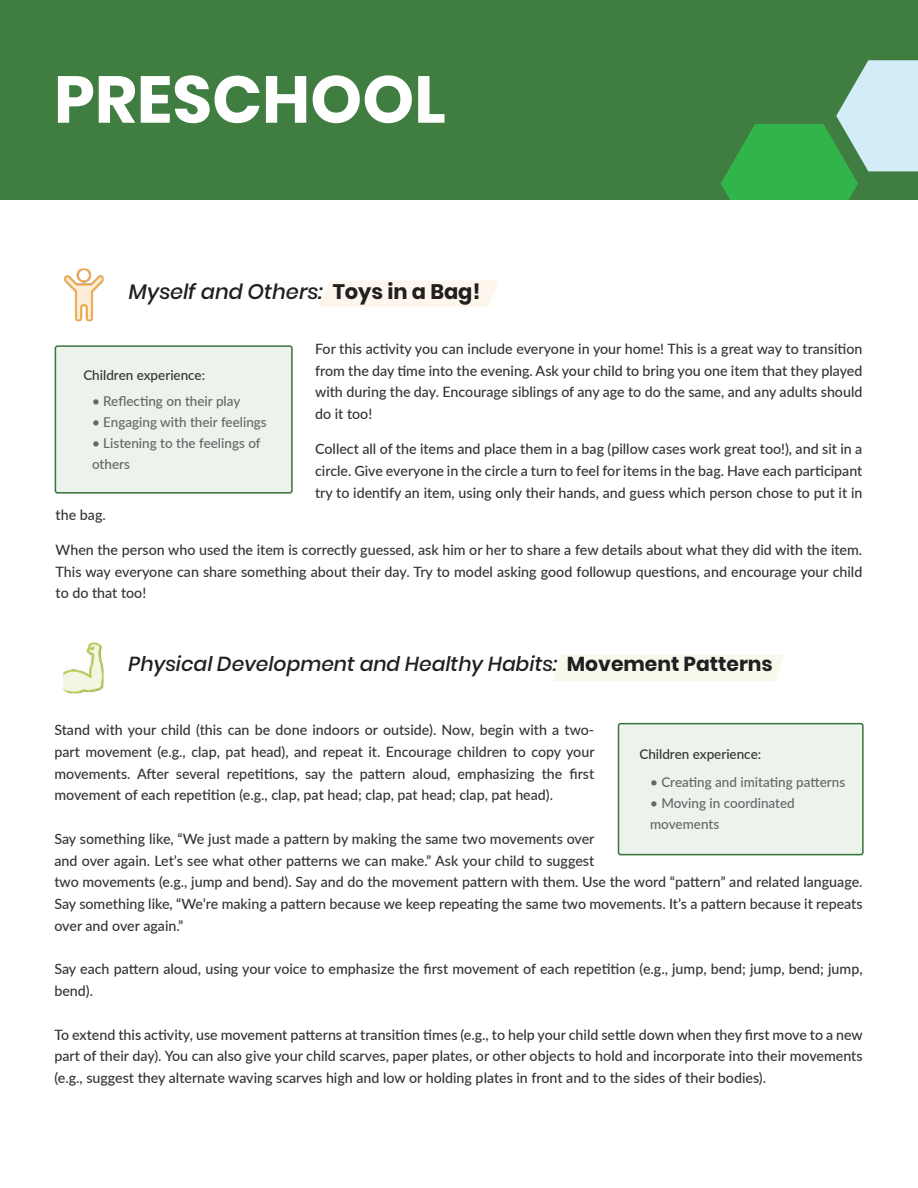
<style>
.page{position:relative;width:918px;height:1188px;background:#fff}
.page>*{position:absolute;margin:0;border:0;box-sizing:border-box;transform-origin:0 0}
.t1{font:700 66px "Poppins";color:#fff}
.t2{font:italic 500 21px "Poppins";color:#231f20}
.t3{font:italic 500 20.25px "Poppins";color:#231f20}
.t4{font:500 14.25px/21.8px "Lato";color:#333;text-align:justify}
.t5{font:500 13.5px/21px "Lato";color:#656666}
.t6{font:500 13.5px "Lato";color:#323332}
.s1{font-weight:700;font-style:normal}
</style>
<div class="page">
<div style="left:0;top:0;width:918px;height:200px;background:#3f7e40"></div>
<svg style="left:721px;top:60px;width:197px;height:140px"></svg>
<div style="left:553px;top:655px;width:231px;height:26px;background:#f6f9ec"></div>
<div style="left:618px;top:724px;width:245px;height:131px;background:#ecf2ec"></div>
<img style="left:63px;top:643px;width:41px;height:50px">
<div style="left:55px;top:347px;width:237px;height:147px;background:#ecf2ec"></div>
<div style="left:318px;top:281px;width:181px;height:26px;background:#fdf6ec"></div>
<img style="left:64px;top:269px;width:40px;height:52px">
<h1 class="t1" style="left:54px;top:61px;width:393px">PRESCHOOL</h1>
<h2 class="t2" style="left:129px;top:279px;width:353px">Myself and Others: <span class="s1">Toys in a Bag!</span></h2>
<p class="t6" style="left:83px;top:365px;width:123px">Children experience:</p>
<p class="t5" style="left:92px;top:390px;width:150px">• Reflecting on their play</p>
<p class="t5" style="left:92px;top:411px;width:176px">• Engaging with their feelings</p>
<p class="t5" style="left:92px;top:432px;width:170px">• Listening to the feelings of others</p>
<p class="t4" style="left:315px;top:337px;width:549px">For this activity you can include everyone in your home! This is a great way to transition from the day time into the evening. Ask your child to bring you one item that they played with during the day. Encourage siblings of any age to do the same, and any adults should do it too!</p>
<p class="t4" style="left:315px;top:438px;width:549px">Collect all of the items and place them in a bag (pillow cases work great too!), and sit in a circle. Give everyone in the circle a turn to feel for items in the bag. Have each participant try to identify an item, using only their hands, and guess which person chose to put it in</p>
<p class="t4" style="left:56px;top:503px;width:52px">the bag.</p>
<p class="t4" style="left:56px;top:538px;width:808px">When the person who used the item is correctly guessed, ask him or her to share a few details about what they did with the item.<br>This way everyone can share something about their day. Try to model asking good followup questions, and encourage your child to do that too!</p>
<h3 class="t3" style="left:129px;top:652px;width:646px">Physical Development and Healthy Habits: <span class="s1">Movement Patterns</span></h3>
<p class="t4" style="left:54px;top:718px;width:542px">Stand with your child (this can be done indoors or outside). Now, begin with a two&shy;part movement (e.g., clap, pat head), and repeat it. Encourage children to copy your movements. After several repetitions, say the pattern aloud, emphasizing the first movement of each repetition (e.g., clap, pat head; clap, pat head; clap, pat head).</p>
<p class="t4" style="left:54px;top:827px;width:810px;text-align:left">Say something like, “We just made a pattern by making the same two movements over<br>and over again. Let’s see what other patterns we can make.” Ask your child to suggest<br>two movements (e.g., jump and bend). Say and do the movement pattern with them. Use the word “pattern” and related language.<br>Say something like, “We’re making a pattern because we keep repeating the same two movements. It’s a pattern because it repeats over and over again.”</p>
<p class="t4" style="left:54px;top:958px;width:810px">Say each pattern aloud, using your voice to emphasize the first movement of each repetition (e.g., jump, bend; jump, bend; jump, bend).</p>
<p class="t4" style="left:54px;top:1023px;width:810px">To extend this activity, use movement patterns at transition times (e.g., to help your child settle down when they first move to a new part of their day). You can also give your child scarves, paper plates, or other objects to hold and incorporate into their movements (e.g., suggest they alternate waving scarves high and low or holding plates in front and to the sides of their bodies).</p>
<p class="t6" style="left:639px;top:744px;width:123px">Children experience:</p>
<p class="t5" style="left:650px;top:771px;width:197px">• Creating and imitating patterns</p>
<p class="t5" style="left:650px;top:792px;width:146px">• Moving in coordinated movements</p>
</div>
